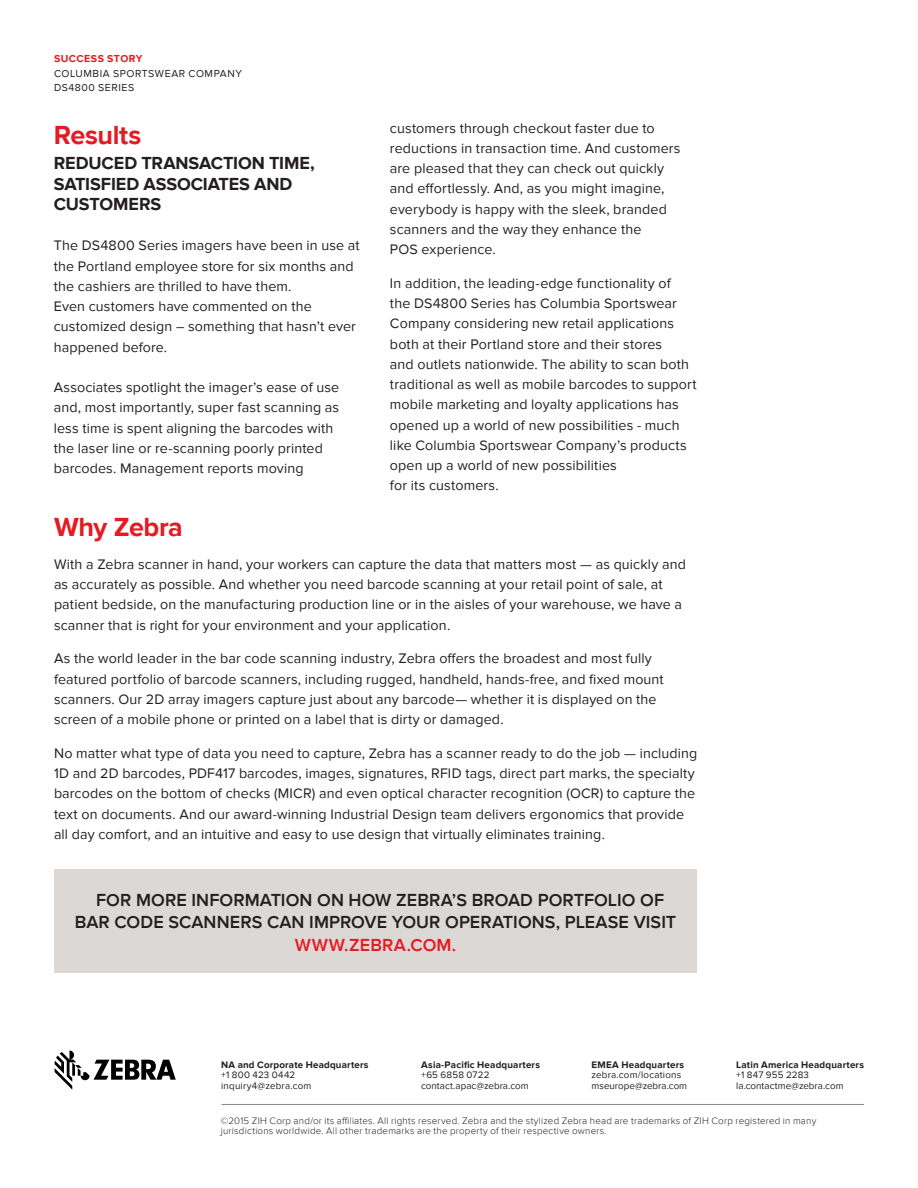
<style>
.page{position:relative;width:918px;height:1188px;background:#fff}
.page>*{position:absolute;margin:0;border:0;box-sizing:border-box;transform-origin:0 0}
.t1{font:700 27px "Proxima Nova";letter-spacing:-.015em;color:#e51a23}
.t2{font:600 18px/22.5px "Proxima Nova";letter-spacing:.005em;color:#231f20;text-align:center}
.t3{font:700 18px/20.2px "Proxima Nova";letter-spacing:-.005em;color:#231f20}
.t4{font:600 18px "Proxima Nova";letter-spacing:.01em;color:#e51a23}
.t5{font:14.25px/20.2px "Proxima Nova";letter-spacing:.01em;color:#231f20}
.t6{font:10.5px/14.2px "Proxima Nova";letter-spacing:.05em;color:#231f20}
.t7{font:700 10.5px "Proxima Nova";letter-spacing:.045em;color:#e51a23}
.t8{font:300 9.75px/10.5px "Proxima Nova";letter-spacing:.025em;color:#231f20}
.t9{font:9.75px/10.5px "Proxima Nova";letter-spacing:.01em;color:#231f20}
.t10{font:700 9.75px "Proxima Nova";letter-spacing:.02em;color:#231f20}
</style>
<div class="page">
<svg style="left:55px;top:1051px;width:121px;height:39px"></svg>
<div style="left:54px;top:869px;width:643px;height:104px;background:#dcd8d5"></div>
<hr style="left:222px;top:1104px;width:642px;height:1px;background:#7e868d">
<p class="t7" style="left:54px;top:53px;width:90px">SUCCESS STORY</p>
<p class="t6" style="left:54px;top:66px;width:190px">COLUMBIA SPORTSWEAR COMPANY<br>DS4800 SERIES</p>
<h1 class="t1" style="left:54px;top:119px;width:89px">Results</h1>
<p class="t3" style="left:54px;top:154px;width:262px">REDUCED TRANSACTION TIME,<br>SATISFIED ASSOCIATES AND<br>CUSTOMERS</p>
<p class="t5" style="left:54px;top:236px;width:308px">The DS4800 Series imagers have been in use at the Portland employee store for six months and the cashiers are thrilled to have them.<br>Even customers have commented on the customized design – something that hasn’t ever happened before.</p>
<p class="t5" style="left:54px;top:378px;width:287px">Associates spotlight the imager’s ease of use and, most importantly, super fast scanning as less time is spent aligning the barcodes with the laser line or re-scanning poorly printed barcodes. Management reports moving</p>
<p class="t5" style="left:390px;top:118px;width:292px">customers through checkout faster due to reductions in transaction time. And customers are pleased that they can check out quickly and effortlessly. And, as you might imagine, everybody is happy with the sleek, branded scanners and the way they enhance the<br>POS experience.</p>
<p class="t5" style="left:390px;top:273px;width:308px">In addition, the leading-edge functionality of<br>the DS4800 Series has Columbia Sportswear Company considering new retail applications both at their Portland store and their stores<br>and outlets nationwide. The ability to scan both traditional as well as mobile barcodes to support mobile marketing and loyalty applications has opened up a world of new possibilities - much like Columbia Sportswear Company’s products open up a world of new possibilities<br>for its customers.</p>
<h1 class="t1" style="left:54px;top:512px;width:130px">Why Zebra</h1>
<p class="t5" style="left:54px;top:554px;width:633px">With a Zebra scanner in hand, your workers can capture the data that matters most — as quickly and as accurately as possible. And whether you need barcode scanning at your retail point of sale, at patient bedside, on the manufacturing production line or in the aisles of your warehouse, we have a scanner that is right for your environment and your application.</p>
<p class="t5" style="left:54px;top:649px;width:611px">As the world leader in the bar code scanning industry, Zebra offers the broadest and most fully featured portfolio of barcode scanners, including rugged, handheld, hands-free, and fixed mount scanners. Our 2D array imagers capture just about any barcode— whether it is displayed on the screen of a mobile phone or printed on a label that is dirty or damaged.</p>
<p class="t5" style="left:54px;top:743px;width:645px">No matter what type of data you need to capture, Zebra has a scanner ready to do the job — including 1D and 2D barcodes, PDF417 barcodes, images, signatures, RFID tags, direct part marks, the specialty barcodes on the bottom of checks (MICR) and even optical character recognition (OCR) to capture the text on documents. And our award-winning Industrial Design team delivers ergonomics that provide all day comfort, and an intuitive and easy to use design that virtually eliminates training.</p>
<p class="t2" style="left:75px;top:889px;width:603px">FOR MORE INFORMATION ON HOW ZEBRA’S BROAD PORTFOLIO OF<br>BAR CODE SCANNERS CAN IMPROVE YOUR OPERATIONS, PLEASE VISIT</p>
<p class="t4" style="left:295px;top:935px;width:163px">WWW.ZEBRA.COM.</p>
<p class="t10" style="left:221px;top:1059px;width:149px">NA and Corporate Headquarters</p>
<p class="t9" style="left:221px;top:1070px;width:92px">+1 800 423 0442 inquiry4@zebra.com</p>
<p class="t10" style="left:421px;top:1059px;width:120px">Asia-Pacific Headquarters</p>
<p class="t9" style="left:421px;top:1070px;width:109px">+65 6858 0722 contact.apac@zebra.com</p>
<p class="t10" style="left:592px;top:1059px;width:94px">EMEA Headquarters</p>
<p class="t9" style="left:592px;top:1070px;width:97px">zebra.com/locations mseurope@zebra.com</p>
<p class="t10" style="left:736px;top:1059px;width:129px">Latin America Headquarters</p>
<p class="t9" style="left:736px;top:1070px;width:109px">+1 847 955 2283 la.contactme@zebra.com</p>
<p class="t8" style="left:221px;top:1115px;width:597px">©2015 ZIH Corp and/or its affiliates. All rights reserved. Zebra and the stylized Zebra head are trademarks of ZIH Corp registered in many jurisdictions worldwide. All other trademarks are the property of their respective owners.</p>
</div>
